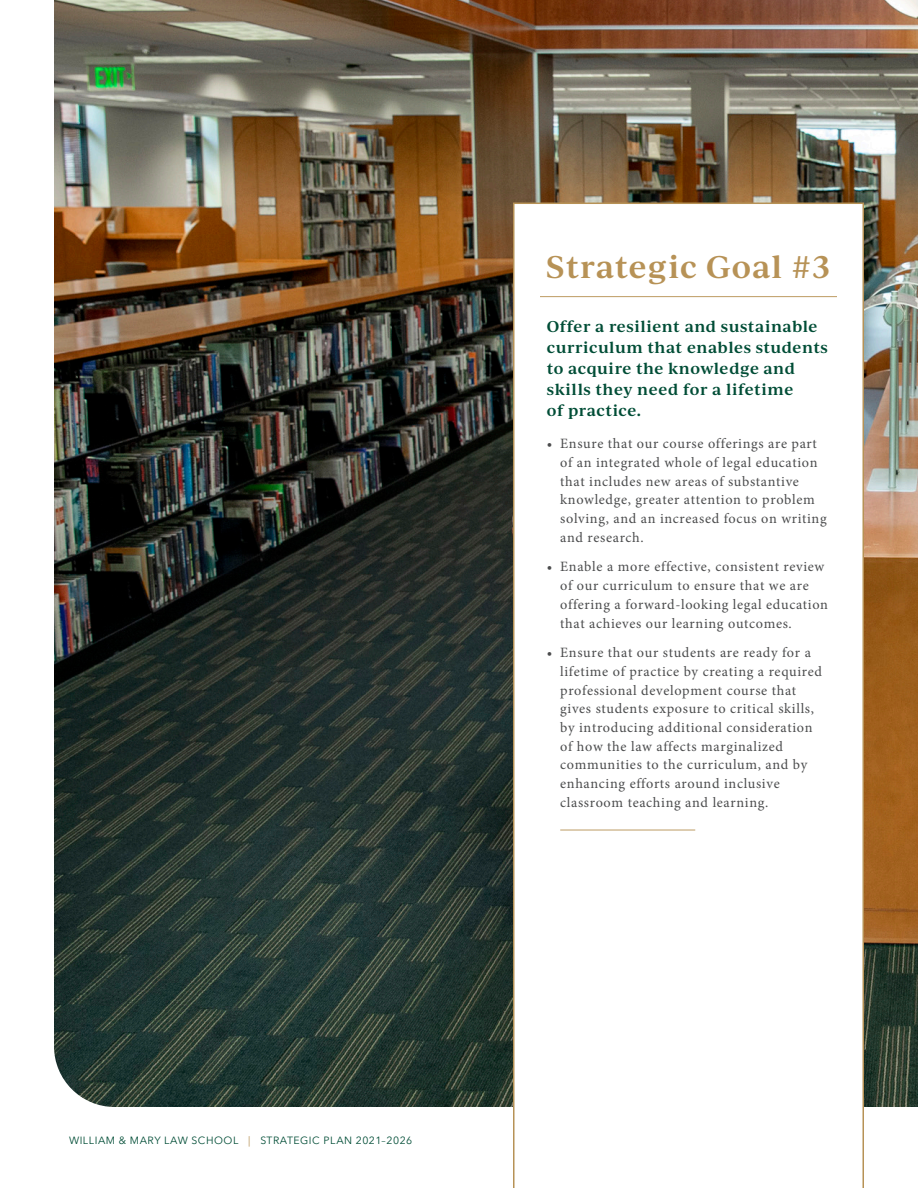
<style>
.page{position:relative;width:918px;height:1188px;background:#fff}
.page>*{position:absolute;margin:0;border:0;box-sizing:border-box;transform-origin:0 0}
.t1{font:600 30px "Ivy Journal";letter-spacing:.03em;color:#b79256}
.Title_Description{font:600 15px/21px "Ivy Journal";letter-spacing:.035em;color:#004d36}
.t2{font:14.25px/18.8px "Minion Pro";letter-spacing:.045em;color:#4b4c4d}
.t3{font:10.5px "Avenir Next";letter-spacing:.05em;color:#004d36}
.s1{color:#b79256}
</style>
<div class="page">
<img style="left:54px;top:0;width:864px;height:1107px">
<svg style="left:513px;top:203px;width:351px;height:985px"></svg>
<hr style="left:540px;top:296px;width:297px;height:1px;background:#bd9b63">
<hr style="left:560px;top:830px;width:135px;height:1px;background:#bd9b63">
<p class="t3" style="left:69px;top:1132px;width:345px">WILLIAM &amp; MARY LAW SCHOOL <span class="s1">|</span> STRATEGIC PLAN 2021–2026</p>
<p class="t1" style="left:546px;top:245px;width:286px">Strategic Goal #3</p>
<p class="Title_Description" style="left:547px;top:315px;width:283px">Offer a resilient and sustainable curriculum that enables students to acquire the knowledge and skills they need for a lifetime<br>of practice.</p>
<p class="t2" style="left:560px;top:434px;width:268px;text-indent:-14px">• Ensure that our course offerings are part of an integrated whole of legal education that includes new areas of substantive knowledge, greater attention to problem solving, and an increased focus on writing and research.</p>
<p class="t2" style="left:560px;top:557px;width:269px;text-indent:-14px">• Enable a more effective, consistent review of our curriculum to ensure that we are offering a forward-looking legal education that achieves our learning outcomes.</p>
<p class="t2" style="left:560px;top:643px;width:263px;text-indent:-14px">• Ensure that our students are ready for a lifetime of practice by creating a required professional development course that gives students exposure to critical skills, by introducing additional consideration of how the law affects marginalized communities to the curriculum, and by enhancing efforts around inclusive classroom teaching and learning.</p>
</div>
